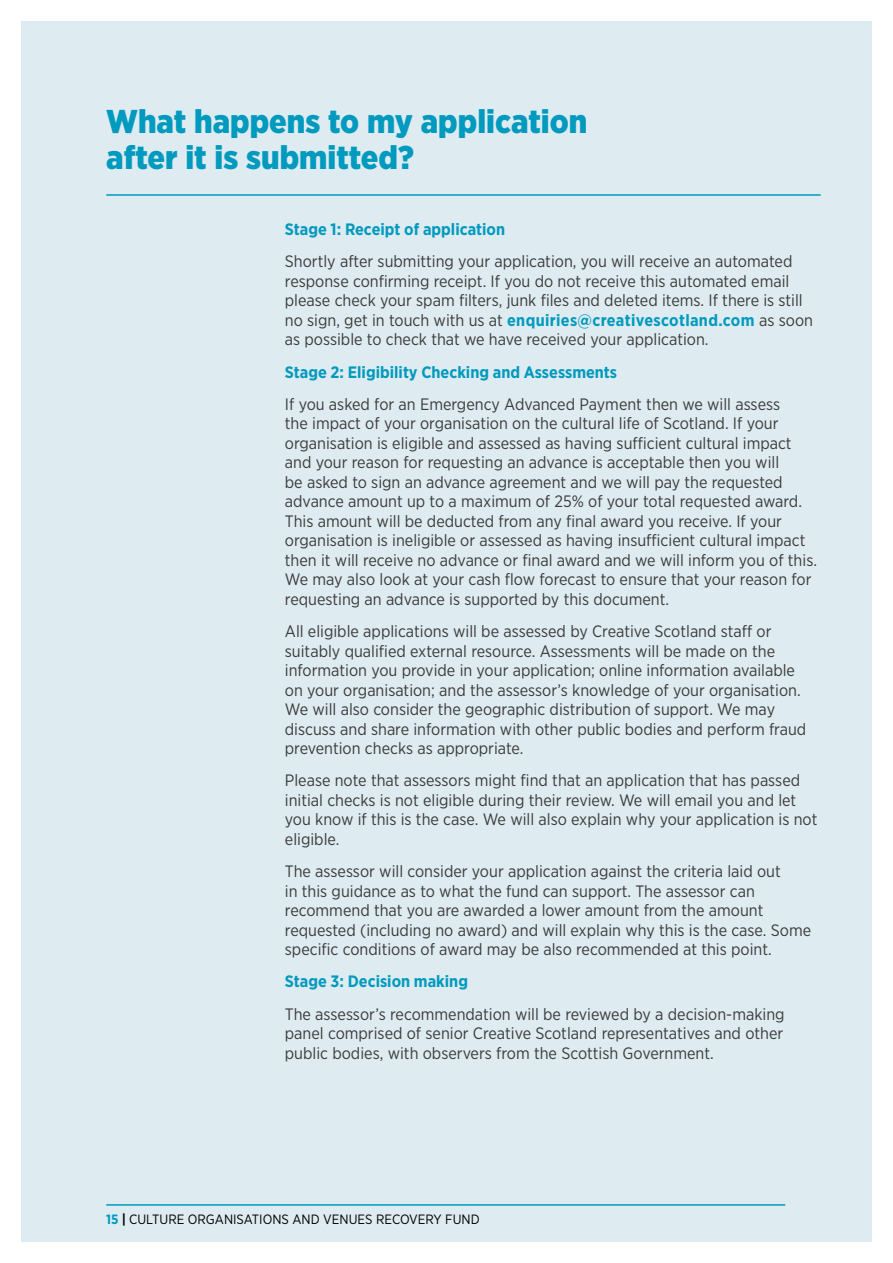
<style>
.page{position:relative;width:893px;height:1263px;background:#fff}
.page>*{position:absolute;margin:0;border:0;box-sizing:border-box;transform-origin:0 0}
.t1{font:900 33px/36px "Gotham Narrow";color:#009abe}
.t2{font:16.5px/19.5px "Gotham Narrow";color:#3c3c3b}
.t3{font:700 16.5px "Gotham Narrow";color:#009abe}
.t4{font:13.5px "Gotham Narrow";color:#000}
.s1{font-weight:700;color:#009abe}
.s2{font-weight:700}
</style>
<div class="page">
<div style="left:21px;top:21px;width:851px;height:1221px;background:#deebf1"></div>
<hr style="left:106px;top:1204px;width:679px;height:2px;background:#009abe">
<hr style="left:106px;top:194px;width:715px;height:2px;background:#009abe">
<h1 class="t1" style="left:106px;top:103px;width:482px">What happens to my application after it is submitted?</h1>
<p class="t3" style="left:285px;top:219px;width:222px">Stage 1: Receipt of application</p>
<p class="t2" style="left:285px;top:251px;width:530px">Shortly after submitting your application, you will receive an automated response confirming receipt. If you do not receive this automated email please check your spam filters, junk files and deleted items. If there is still no sign, get in touch with us at <span class="s1">enquiries@creativescotland.com</span> as soon as possible to check that we have received your application.</p>
<p class="t3" style="left:285px;top:361px;width:334px">Stage 2: Eligibility Checking and Assessments</p>
<p class="t2" style="left:285px;top:394px;width:534px">If you asked for an Emergency Advanced Payment then we will assess<br>the impact of your organisation on the cultural life of Scotland. If your organisation is eligible and assessed as having sufficient cultural impact and your reason for requesting an advance is acceptable then you will<br>be asked to sign an advance agreement and we will pay the requested advance amount up to a maximum of 25% of your total requested award.<br>This amount will be deducted from any final award you receive. If your organisation is ineligible or assessed as having insufficient cultural impact then it will receive no advance or final award and we will inform you of this.<br>We may also look at your cash flow forecast to ensure that your reason for requesting an advance is supported by this document.</p>
<p class="t2" style="left:285px;top:621px;width:523px">All eligible applications will be assessed by Creative Scotland staff or suitably qualified external resource. Assessments will be made on the information you provide in your application; online information available on your organisation; and the assessor’s knowledge of your organisation.<br>We will also consider the geographic distribution of support. We may discuss and share information with other public bodies and perform fraud prevention checks as appropriate.</p>
<p class="t2" style="left:285px;top:770px;width:534px">Please note that assessors might find that an application that has passed initial checks is not eligible during their review. We will email you and let you know if this is the case. We will also explain why your application is not eligible.</p>
<p class="t2" style="left:285px;top:861px;width:528px">The assessor will consider your application against the criteria laid out<br>in this guidance as to what the fund can support. The assessor can recommend that you are awarded a lower amount from the amount requested (including no award) and will explain why this is the case. Some specific conditions of award may be also recommended at this point.</p>
<p class="t3" style="left:285px;top:971px;width:185px">Stage 3: Decision making</p>
<p class="t2" style="left:285px;top:1004px;width:501px;text-align:justify">The assessor’s recommendation will be reviewed by a decision-making panel comprised of senior Creative Scotland representatives and other public bodies, with observers from the Scottish Government.</p>
<p class="t4" style="left:106px;top:1211px;width:375px"><span class="s1">15</span> <span class="s2">|</span> CULTURE ORGANISATIONS AND VENUES RECOVERY FUND</p>
</div>
